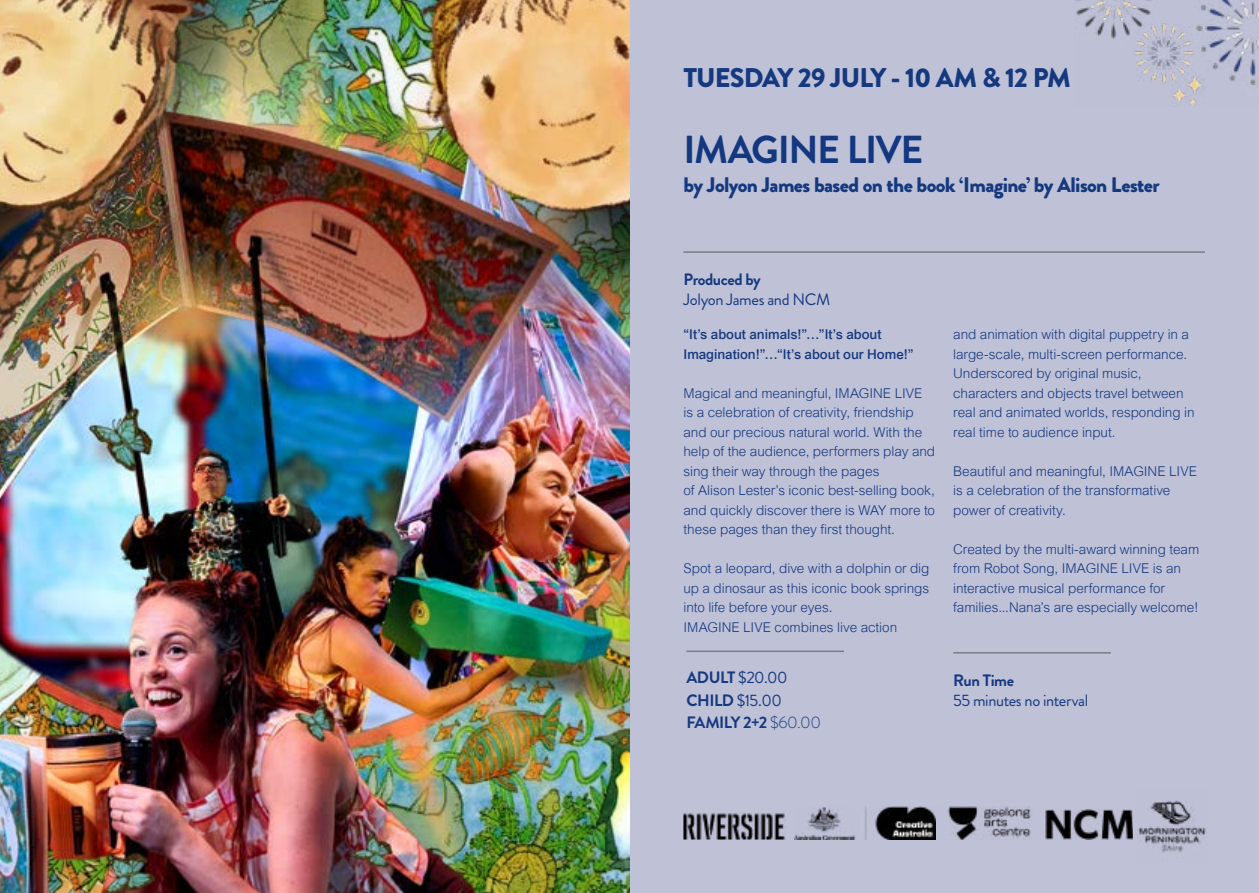
<style>
.page{position:relative;width:1259px;height:893px;background:#fff}
.page>*{position:absolute;margin:0;border:0;box-sizing:border-box;transform-origin:0 0}
.t1{font:700 39px "Brandon Grotesque";letter-spacing:-.04em;color:#133880}
.t2{font:900 27px "Brandon Grotesque";letter-spacing:-.035em;color:#15397f}
.t3{font:900 21px "Brandon Grotesque";letter-spacing:-.03em;color:#15397f}
.t4{font:700 16.5px/22.5px "Brandon Grotesque";letter-spacing:-.03em;color:#15397f}
.t5{font:16.5px "Brandon Grotesque";letter-spacing:-.025em;color:#15397f}
.t6{font:300 13.5px/19.5px "Arial";color:#15397f}
.t7{font:500 13.5px/19.5px "Arial";color:#15397f}
.s1{font-weight:400}
.s2{font-weight:300}
</style>
<div class="page">
<div style="left:629px;top:0;width:630px;height:893px;background:#bfc1d7"></div>
<img style="left:1075px;top:0;width:184px;height:106px">
<hr style="left:683px;top:251px;width:522px;height:2px;background:#7a7e81">
<hr style="left:686px;top:651px;width:158px;height:1px;background:#7a7e81">
<hr style="left:953px;top:652px;width:157px;height:2px;background:#7a7e81">
<img style="left:1045px;top:810px;width:87px;height:29px">
<img style="left:794px;top:807px;width:238px;height:32px">
<img style="left:0;top:0;width:629px;height:893px">
<img style="left:683px;top:813px;width:102px;height:26px">
<img style="left:1138px;top:801px;width:68px;height:52px">
<h2 class="t2" style="left:683px;top:58px;width:389px">TUESDAY 29 JULY - 10 AM &amp; 12 PM</h2>
<h1 class="t1" style="left:683px;top:123px;width:241px">IMAGINE LIVE</h1>
<h3 class="t3" style="left:683px;top:169px;width:477px">by Jolyon James based on the book ‘Imagine’ by Alison Lester</h3>
<p class="t4" style="left:683px;top:268px;width:79px">Produced by</p>
<p class="t5" style="left:683px;top:288px;width:148px">Jolyon James and NCM</p>
<p class="t7" style="left:683px;top:325px;width:231px">“It’s about animals!”…”It’s about<br>Imagination!”…“It’s about our Home!”</p>
<p class="t6" style="left:683px;top:383px;width:253px">Magical and meaningful, IMAGINE LIVE is a celebration of creativity, friendship and our precious natural world. With the help of the audience, performers play and sing their way through the pages<br>of Alison Lester’s iconic best-selling book, and quickly discover there is WAY more to these pages than they first thought.</p>
<p class="t6" style="left:683px;top:559px;width:247px">Spot a leopard, dive with a dolphin or dig up a dinosaur as this iconic book springs into life before your eyes.<br>IMAGINE LIVE combines live action</p>
<p class="t4" style="left:686px;top:666px;width:136px">ADULT <span class="s1">$20.00<br></span>CHILD <span class="s1">$15.00<br></span>FAMILY 2+2 <span class="s2">$60.00</span></p>
<p class="t6" style="left:953px;top:325px;width:243px">and animation with digital puppetry in a large-scale, multi-screen performance.<br>Underscored by original music, characters and objects travel between real and animated worlds, responding in real time to audience input.</p>
<p class="t6" style="left:953px;top:461px;width:245px">Beautiful and meaningful, IMAGINE LIVE is a celebration of the transformative power of creativity.</p>
<p class="t6" style="left:953px;top:539px;width:247px">Created by the multi-award winning team from Robot Song, IMAGINE LIVE is an interactive musical performance for families...Nana’s are especially welcome!</p>
<p class="t4" style="left:953px;top:669px;width:62px">Run Time</p>
<p class="t5" style="left:953px;top:689px;width:136px">55 minutes no interval</p>
</div>
